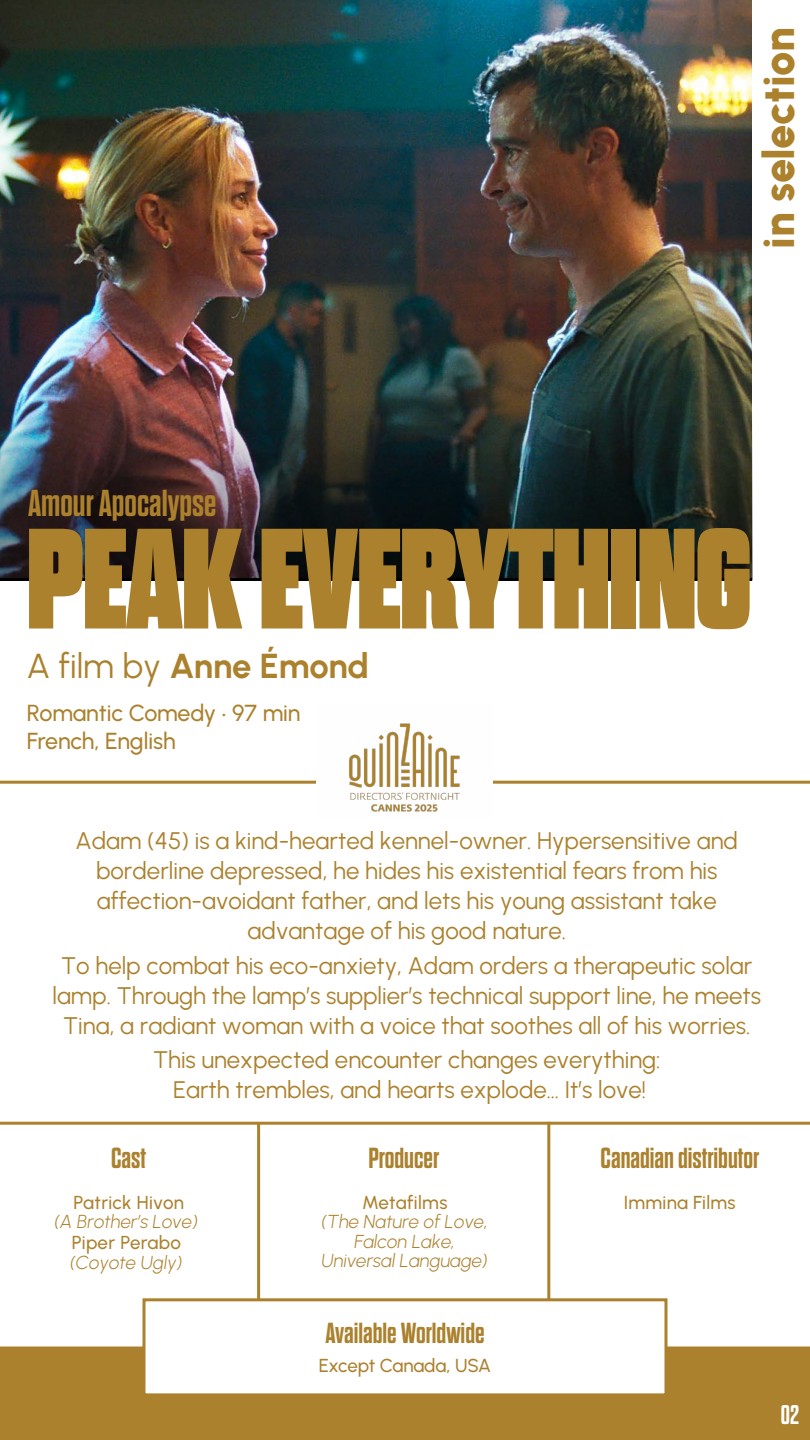
<style>
.page{position:relative;width:810px;height:1440px;background:#fff}
.page>*{position:absolute;margin:0;border:0;box-sizing:border-box;transform-origin:0 0}
.t1{font:800 142.5px "Dharma Gothic E";letter-spacing:-.01em;color:#ab812d}
.t2{font:900 43.5px "Urbanist";letter-spacing:-.01em;color:#ab812d}
.t3{font:700 37.5px "Dharma Gothic E";color:#ab812d}
.t4{font:700 34.65px "Urbanist";letter-spacing:-.01em;color:#ab812d}
.t5{font:700 29.03px "Dharma Gothic E";color:#ab812d}
.t6{font:700 26.92px "Dharma Gothic E";color:#fff}
.t7{font:24px/30px "Urbanist";color:#ab812d;text-align:center}
.t8{font:500 23.17px/27.8px "Urbanist";letter-spacing:-.005em;color:#ab812d}
.t9{font:italic 18.75px/19.5px "Urbanist";color:#ab812d;text-align:center}
.t10{font:500 18.75px "Urbanist";letter-spacing:.01em;color:#ab812d}
.t11{font:500 18.75px "Urbanist";letter-spacing:-.01em;color:#ab812d}
.s1{font-weight:400}
</style>
<div class="page">
<div style="left:0;top:1347px;width:810px;height:93px;background:#ab812d"></div>
<img style="left:0;top:0;width:752px;height:405px">
<hr style="left:0;top:781px;width:810px;height:3px;background:#ab812d">
<hr style="left:547px;top:1122px;width:3px;height:227px;background:#ab812d">
<hr style="left:257px;top:1122px;width:3px;height:227px;background:#ab812d">
<hr style="left:0;top:1122px;width:810px;height:3px;background:#ab812d">
<div style="left:142px;top:1298px;width:526px;height:98px;background:#fff;border:3px solid #ab812d"></div>
<img style="left:317px;top:723px;width:176px;height:89px">
<img style="left:0;top:405px;width:753px;height:175px">
<h2 class="t2" style="left:748px;top:249px;width:223px;rotate:-90deg">in selection</h2>
<h3 class="t3" style="left:28px;top:484px;width:190px">Amour Apocalypse</h3>
<h1 class="t1" style="left:26px;top:504px;width:727px">PEAK EVERYTHING</h1>
<h3 class="t4" style="left:27px;top:642px;width:343px"><span class="s1">A film by</span> Anne Émond</h3>
<p class="t8" style="left:27px;top:698px;width:275px">Romantic Comedy <sup>.</sup> 97 min<br>French, English</p>
<p class="t7" style="left:76px;top:825px;width:664px">Adam (45) is a kind-hearted kennel-owner. Hypersensitive and borderline depressed, he hides his existential fears from his affection-avoidant father, and lets his young assistant take advantage of his good nature.</p>
<p class="t7" style="left:52px;top:949px;width:710px">To help combat his eco-anxiety, Adam orders a therapeutic solar lamp. Through the lamp’s supplier’s technical support line, he meets<br>Tina, a radiant woman with a voice that soothes all of his worries.</p>
<p class="t7" style="left:153px;top:1044px;width:509px">This unexpected encounter changes everything:<br>Earth trembles, and hearts explode… It’s love!</p>
<p class="t5" style="left:111px;top:1143px;width:37px">Cast</p>
<p class="t10" style="left:74px;top:1190px;width:112px">Patrick Hivon</p>
<p class="t9" style="left:55px;top:1211px;width:145px">(A Brother’s Love)</p>
<p class="t10" style="left:72px;top:1230px;width:110px">Piper Perabo</p>
<p class="t9" style="left:70px;top:1252px;width:114px">(Coyote Ugly)</p>
<p class="t5" style="left:368px;top:1143px;width:72px">Producer</p>
<p class="t5" style="left:601px;top:1143px;width:160px">Canadian distributor</p>
<p class="t10" style="left:362px;top:1190px;width:87px">Metafilms</p>
<p class="t9" style="left:322px;top:1211px;width:168px">(The Nature of Love,<br>Falcon Lake,<br>Universal Language)</p>
<p class="t10" style="left:624px;top:1190px;width:113px">Immina Films</p>
<p class="t5" style="left:325px;top:1318px;width:161px">Available Worldwide</p>
<p class="t11" style="left:319px;top:1353px;width:174px">Except Canada, USA</p>
<p class="t6" style="left:781px;top:1401px;width:20px">02</p>
</div>
